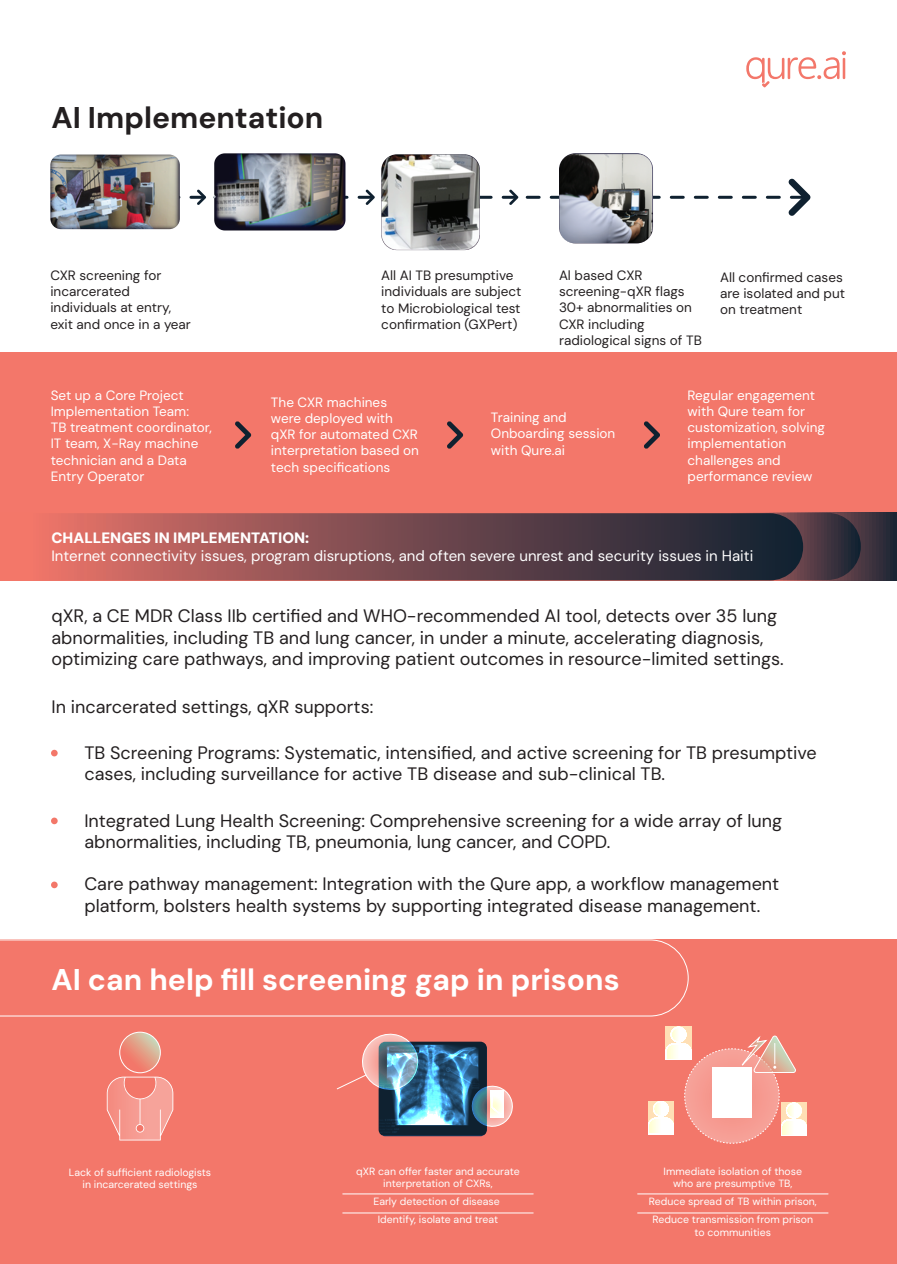
<style>
.page{position:relative;width:897px;height:1264px;background:#fff}
.page>*{position:absolute;margin:0;border:0;box-sizing:border-box;transform-origin:0 0}
.t1{font:700 30px "DM Sans";color:#fff}
.t2{font:700 30px "DM Sans";color:#231f20}
.t3{font:18px/21.6px "DM Sans";color:#231f20}
.t4{font:15px "DM Sans";color:#fff}
.t5{font:900 15px "DM Sans";color:#fff}
.t6{font:13.5px/16.2px "DM Sans";color:#fff}
.t7{font:13.5px/16.2px "DM Sans";color:#231f20}
.t8{font:10.5px/12.6px "DM Sans";color:#fff;text-align:center}
</style>
<div class="page">
<div style="left:0;top:940px;width:896px;height:324px;background:#f3776a"></div>
<svg style="left:0;top:939px;width:688px;height:77px"></svg>
<div style="left:0;top:352px;width:896px;height:228px;background:#f3776a"></div>
<svg style="left:860px;top:513px;width:36px;height:67px;background:#332e3b"></svg>
<svg style="left:803px;top:513px;width:57px;height:67px;background:#423440"></svg>
<svg style="left:55px;top:513px;width:748px;height:67px;background:#74484d"></svg>
<svg style="left:180px;top:178px;width:630px;height:38px"></svg>
<svg style="left:746px;top:51px;width:99px;height:36px"></svg>
<div style="left:51px;top:750px;width:7px;height:6px;background:#f37769;border-radius:50%"></div>
<div style="left:51px;top:817px;width:7px;height:7px;background:#f37769;border-radius:50%"></div>
<div style="left:51px;top:881px;width:7px;height:7px;background:#f37769;border-radius:50%"></div>
<img style="left:214px;top:153px;width:131px;height:77px">
<img style="left:50px;top:155px;width:130px;height:74px">
<img style="left:381px;top:154px;width:99px;height:96px">
<img style="left:559px;top:153px;width:94px;height:90px">
<svg style="left:447px;top:421px;width:16px;height:28px"></svg>
<svg style="left:235px;top:421px;width:16px;height:28px"></svg>
<svg style="left:644px;top:421px;width:16px;height:28px"></svg>
<svg style="left:120px;top:1032px;width:40px;height:40px"></svg>
<div style="left:119px;top:1032px;width:42px;height:41px;border:1px solid #fff;border-radius:50%"></div>
<svg style="left:107px;top:1076px;width:66px;height:64px"></svg>
<hr style="left:343px;top:1193px;width:190px;height:1px;background:#fff">
<hr style="left:343px;top:1212px;width:190px;height:1px;background:#fff">
<svg style="left:337px;top:1033px;width:176px;height:103px"></svg>
<hr style="left:637px;top:1212px;width:191px;height:1px;background:#fff">
<hr style="left:637px;top:1193px;width:191px;height:1px;background:#fff">
<svg style="left:684px;top:1048px;width:95px;height:95px"></svg>
<svg style="left:781px;top:1119px;width:25px;height:16px"></svg>
<svg style="left:786px;top:1103px;width:15px;height:15px"></svg>
<div style="left:786px;top:1103px;width:15px;height:15px;border:1px solid #b7bec2;border-radius:50%"></div>
<svg style="left:665px;top:1043px;width:26px;height:16px"></svg>
<svg style="left:671px;top:1027px;width:15px;height:15px"></svg>
<div style="left:670px;top:1027px;width:16px;height:15px;border:1px solid #b7bec2;border-radius:50%"></div>
<svg style="left:648px;top:1117px;width:25px;height:17px"></svg>
<svg style="left:653px;top:1101px;width:15px;height:15px"></svg>
<div style="left:653px;top:1101px;width:15px;height:15px;border:1px solid #b7bec2;border-radius:50%"></div>
<svg style="left:712px;top:1092px;width:39px;height:25px"></svg>
<div style="left:720px;top:1068px;width:23px;height:22px;background:#fff"></div>
<div style="left:720px;top:1067px;width:23px;height:24px;border:1px solid #b7bec2;border-radius:50%"></div>
<svg style="left:738px;top:1035px;width:58px;height:38px"></svg>
<h1 class="t2" style="left:51px;top:98px;width:273px">AI Implementation</h1>
<p class="t7" style="left:50px;top:267px;width:142px">CXR screening for incarcerated individuals at entry, exit and once in a year</p>
<p class="t7" style="left:381px;top:267px;width:142px">All AI TB presumptive individuals are subject to Microbiological test confirmation (GXPert)</p>
<p class="t7" style="left:559px;top:267px;width:144px">Al based CXR screening-qXR flags<br>30+ abnormalities on<br>CXR including radiological signs of TB</p>
<p class="t7" style="left:720px;top:269px;width:126px">All confirmed cases are isolated and put on treatment</p>
<p class="t6" style="left:51px;top:387px;width:163px">Set up a Core Project<br>Implementation Team:<br>TB treatment coordinator,<br>IT team, X-Ray machine technician and a Data<br>Entry Operator</p>
<p class="t6" style="left:271px;top:394px;width:149px">The CXR machines were deployed with qXR for automated CXR interpretation based on tech specifications</p>
<p class="t6" style="left:491px;top:409px;width:126px">Training and<br>Onboarding session with Qure.ai</p>
<p class="t6" style="left:687px;top:387px;width:139px">Regular engagement with Qure team for customization, solving implementation challenges and performance review</p>
<p class="t5" style="left:51px;top:528px;width:259px">CHALLENGES IN IMPLEMENTATION:</p>
<p class="t4" style="left:51px;top:547px;width:703px">Internet connectivity issues, program disruptions, and often severe unrest and security issues in Haiti</p>
<p class="t3" style="left:51px;top:605px;width:733px">qXR, a CE MDR Class IIb certified and WHO-recommended AI tool, detects over 35 lung abnormalities, including TB and lung cancer, in under a minute, accelerating diagnosis, optimizing care pathways, and improving patient outcomes in resource-limited settings.</p>
<p class="t3" style="left:51px;top:696px;width:323px">In incarcerated settings, qXR supports:</p>
<p class="t3" style="left:84px;top:741px;width:733px">TB Screening Programs: Systematic, intensified, and active screening for TB presumptive cases, including surveillance for active TB disease and sub-clinical TB.</p>
<p class="t3" style="left:84px;top:809px;width:699px">Integrated Lung Health Screening: Comprehensive screening for a wide array of lung abnormalities, including TB, pneumonia, lung cancer, and COPD.</p>
<p class="t3" style="left:84px;top:873px;width:696px">Care pathway management: Integration with the Qure app, a workflow management platform, bolsters health systems by supporting integrated disease management.</p>
<h1 class="t1" style="left:51px;top:960px;width:569px">AI can help fill screening gap in prisons</h1>
<p class="t8" style="left:69px;top:1165px;width:144px">Lack of sufficient radiologists in incarcerated settings</p>
<p class="t8" style="left:356px;top:1164px;width:165px">qXR can offer faster and accurate interpretation of CXRs,</p>
<p class="t8" style="left:373px;top:1192px;width:128px;line-height:18px">Early detection of disease<br>Identify, isolate and treat</p>
<p class="t8" style="left:663px;top:1164px;width:140px">Immediate isolation of those who are presumptive TB,</p>
<p class="t8" style="left:648px;top:1192px;width:169px;line-height:18px">Reduce spread of TB within prison,<br>Reduce transmission from prison</p>
<p class="t8" style="left:694px;top:1226px;width:78px">to communities</p>
</div>
